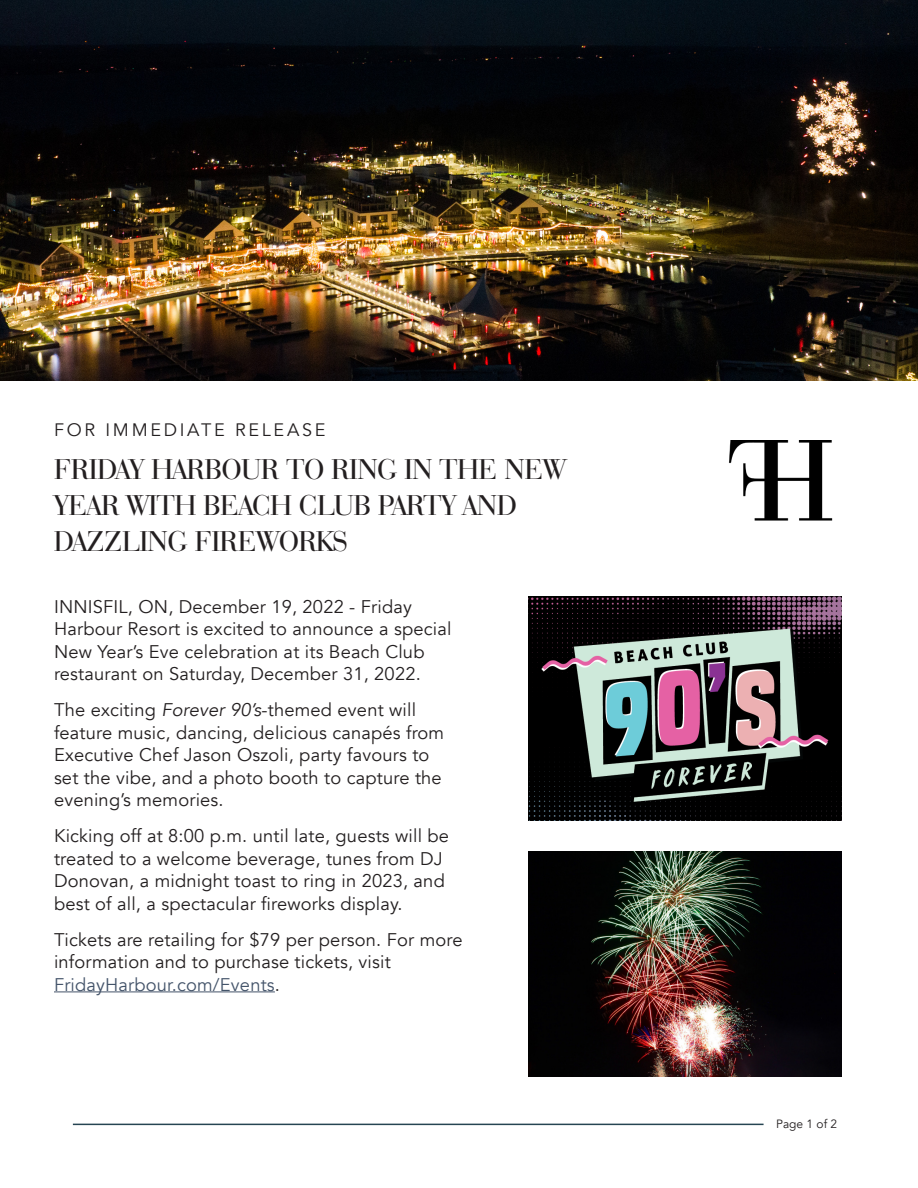
<style>
.page{position:relative;width:918px;height:1188px;background:#fff}
.page>*{position:absolute;margin:0;border:0;box-sizing:border-box;transform-origin:0 0}
.t1{font:30px/36px "Bauer Bodoni BT";color:#231f20}
.t2{font:18.3px/22.5px "Avenir";letter-spacing:.01em;color:#231f20}
.t3{font:18px "Avenir";letter-spacing:.15em;color:#231f20}
.t4{font:12px "Avenir";color:#231f20}
.s1{font-style:italic}
.s2{color:#44546a}
</style>
<div class="page">
<hr style="left:54px;top:991px;width:221px;height:1px;background:#44546a">
<img style="left:0;top:0;width:918px;height:380px">
<img style="left:528px;top:596px;width:313px;height:224px">
<img style="left:528px;top:852px;width:313px;height:224px">
<hr style="left:73px;top:1124px;width:691px;height:1px;background:#264452">
<img style="left:729px;top:441px;width:104px;height:80px">
<p class="t3" style="left:54px;top:419px;width:273px">FOR IMMEDIATE RELEASE</p>
<p class="t1" style="left:54px;top:450px;width:513px">FRIDAY HARBOUR TO RING IN THE NEW<br>YEAR WITH BEACH CLUB PARTY AND<br>DAZZLING FIREWORKS</p>
<p class="t2" style="left:54px;top:595px;width:399px">INNISFIL, ON, December 19, 2022 - Friday Harbour Resort is excited to announce a special New Year’s Eve celebration at its Beach Club restaurant on Saturday, December 31, 2022.</p>
<p class="t2" style="left:54px;top:699px;width:392px">The exciting <span class="s1">Forever 90’s</span>-themed event will feature music, dancing, delicious canapés from Executive Chef Jason Oszoli, party favours to set the vibe, and a photo booth to capture the evening’s memories.</p>
<p class="t2" style="left:54px;top:825px;width:397px">Kicking off at 8:00 p.m. until late, guests will be treated to a welcome beverage, tunes from DJ Donovan, a midnight toast to ring in 2023, and best of all, a spectacular fireworks display.</p>
<p class="t2" style="left:54px;top:928px;width:410px">Tickets are retailing for $79 per person. For more information and to purchase tickets, visit<br><span class="s2">FridayHarbour.com/Events</span>.</p>
<p class="t4" style="left:776px;top:1117px;width:63px">Page 1 of 2</p>
</div>
